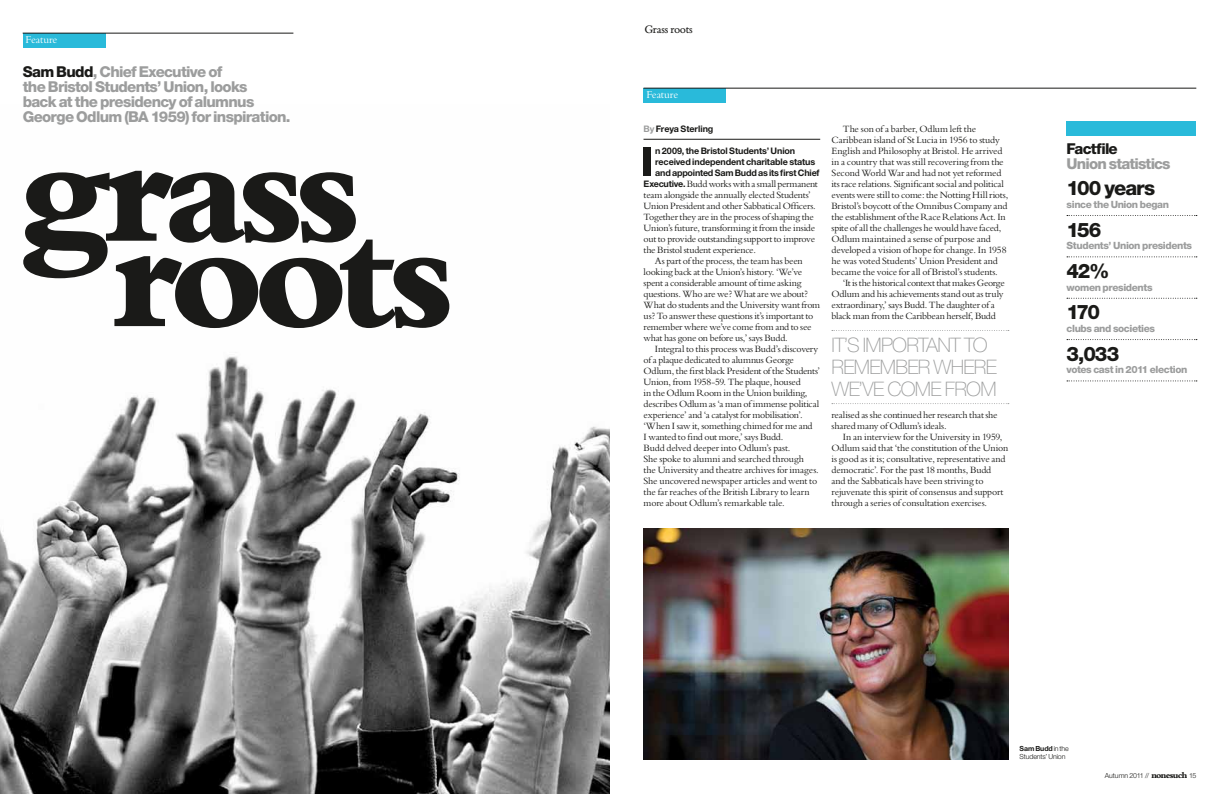
<style>
.page{position:relative;width:1219px;height:794px;background:#fff}
.page>*{position:absolute;margin:0;border:0;box-sizing:border-box;transform-origin:0 0}
.t1{font:800 162.6px "Bembo";letter-spacing:-.07em;color:#1a1a18}
.t2{font:100 20px/22px "Helvetica Neue";letter-spacing:-.03em;color:#9c9d9d}
.t3{font:800 20px "Helvetica Neue";letter-spacing:-.05em;color:#1a1a18}
.t4{font:800 15px/15px "Helvetica Neue";letter-spacing:-.05em;color:#9c9d9d}
.t5{font:800 15px "Helvetica Neue";letter-spacing:-.055em;color:#1a1a18}
.t6{font:500 12px "Bembo";letter-spacing:-.02em;color:#1a1a18}
.t7{font:11px "Bembo";letter-spacing:-.01em;color:#fff}
.t8{font:10px/11px "Bembo";letter-spacing:-.02em;color:#1a1a18}
.t9{font:800 10px "Helvetica Neue";letter-spacing:-.04em;color:#9c9d9d}
.t10{font:700 9px/11px "Helvetica Neue";letter-spacing:-.015em;color:#1a1a18}
.t11{font:300 7px/8px "Helvetica Neue";letter-spacing:-.015em;color:#1a1a18}
.s1{color:#1a1a18}
.s2{color:#9c9d9d}
.s3{font-family:"Helvetica Neue";font-weight:700;font-size:9px}
.s4{font-weight:700}
.s5{font-family:"Bembo";font-weight:800;font-size:9px}
</style>
<div class="page">
<img style="left:0;top:356px;width:609px;height:438px">
<div style="left:23px;top:33px;width:82px;height:14px;background:#29bada"></div>
<hr style="left:23px;top:33px;width:270px;height:1px;background:#1a1a18">
<hr style="left:643px;top:139px;width:177px;height:1px;background:#1a1a18">
<div style="left:643px;top:88px;width:83px;height:14px;background:#29bada"></div>
<hr style="left:643px;top:88px;width:553px;height:1px;background:#1a1a18">
<img style="left:643px;top:528px;width:365px;height:231px">
<svg style="left:832px;top:330px;width:177px;height:1px"></svg>
<svg style="left:832px;top:403px;width:177px;height:1px"></svg>
<div style="left:1067px;top:121px;width:129px;height:14px;background:#29bada"></div>
<svg style="left:1067px;top:215px;width:130px;height:1px"></svg>
<svg style="left:1067px;top:256px;width:130px;height:1px"></svg>
<svg style="left:1067px;top:298px;width:130px;height:1px"></svg>
<svg style="left:1067px;top:339px;width:130px;height:1px"></svg>
<svg style="left:1067px;top:380px;width:130px;height:1px"></svg>
<div style="left:643px;top:147px;width:8px;height:29px;background:#1a1a18"></div>
<p class="t7" style="left:26px;top:33px;width:33px">Feature</p>
<h3 class="t4" style="left:23px;top:64px;width:269px"><span class="s1">Sam Budd</span>, Chief Executive of<br>the Bristol Students’ Union, looks<br>back at the presidency of alumnus George Odlum (BA 1959) for inspiration.</h3>
<h1 class="t1" style="left:16px;top:98px;width:348px">grass</h1>
<h1 class="t1" style="left:112px;top:183px;width:344px">roots</h1>
<p class="t6" style="left:644px;top:22px;width:50px">Grass roots</p>
<p class="t7" style="left:646px;top:88px;width:33px">Feature</p>
<p class="t10" style="left:643px;top:123px;width:71px"><span class="s2">By</span> Freya Sterling</p>
<p class="t10" style="left:655px;top:145px;width:166px">n 2009, the Bristol Students’ Union received independent charitable status and appointed Sam Budd as its first Chief</p>
<p class="t8" style="left:644px;top:178px;width:176px"><span class="s3">Executive.</span> Budd works with a small permanent</p>
<p class="t8" style="left:644px;top:189px;width:169px">team alongside the annually elected Students’</p>
<p class="t8" style="left:644px;top:200px;width:174px">Union President and other Sabbatical Officers.</p>
<p class="t8" style="left:644px;top:211px;width:172px">Together they are in the process of shaping the</p>
<p class="t8" style="left:644px;top:222px;width:173px">Union’s future, transforming it from the inside</p>
<p class="t8" style="left:644px;top:233px;width:173px">out to provide outstanding support to improve</p>
<p class="t8" style="left:644px;top:244px;width:114px">the Bristol student experience.</p>
<p class="t8" style="left:655px;top:255px;width:149px">As part of the process, the team has been</p>
<p class="t8" style="left:644px;top:266px;width:160px">looking back at the Union’s history. ‘We’ve</p>
<p class="t8" style="left:644px;top:277px;width:159px">spent a considerable amount of time asking</p>
<p class="t8" style="left:644px;top:288px;width:166px">questions. Who are we? What are we about?</p>
<p class="t8" style="left:644px;top:299px;width:178px">What do students and the University want from</p>
<p class="t8" style="left:644px;top:310px;width:171px">us? To answer these questions it’s important to</p>
<p class="t8" style="left:644px;top:321px;width:170px">remember where we’ve come from and to see</p>
<p class="t8" style="left:644px;top:332px;width:146px">what has gone on before us,’ says Budd.</p>
<p class="t8" style="left:655px;top:343px;width:165px">Integral to this process was Budd’s discovery</p>
<p class="t8" style="left:644px;top:354px;width:152px">of a plaque dedicated to alumnus George</p>
<p class="t8" style="left:644px;top:365px;width:178px">Odlum, the first black President of the Students’</p>
<p class="t8" style="left:644px;top:376px;width:159px">Union, from 1958-59. The plaque, housed</p>
<p class="t8" style="left:644px;top:387px;width:165px">in the Odlum Room in the Union building,</p>
<p class="t8" style="left:644px;top:398px;width:177px">describes Odlum as ‘a man of immense political</p>
<p class="t8" style="left:644px;top:409px;width:161px">experience’ and ‘a catalyst for mobilisation’.</p>
<p class="t8" style="left:644px;top:420px;width:170px">‘When I saw it, something chimed for me and</p>
<p class="t8" style="left:644px;top:431px;width:141px">I wanted to find out more,’ says Budd.</p>
<p class="t8" style="left:644px;top:442px;width:148px">Budd delved deeper into Odlum’s past.</p>
<p class="t8" style="left:644px;top:453px;width:162px">She spoke to alumni and searched through</p>
<p class="t8" style="left:644px;top:464px;width:177px">the University and theatre archives for images.</p>
<p class="t8" style="left:644px;top:475px;width:175px">She uncovered newspaper articles and went to</p>
<p class="t8" style="left:644px;top:486px;width:167px">the far reaches of the British Library to learn</p>
<p class="t8" style="left:644px;top:497px;width:143px">more about Odlum’s remarkable tale.</p>
<p class="t8" style="left:831px;top:123px;width:178px;text-indent:11px">The son of a barber, Odlum left the Caribbean island of St Lucia in 1956 to study English and Philosophy at Bristol. He arrived in a country that was still recovering from the Second World War and had not yet reformed its race relations. Significant social and political events were still to come: the Notting Hill riots, Bristol’s boycott of the Omnibus Company and the establishment of the Race Relations Act. In spite of all the challenges he would have faced, Odlum maintained a sense of purpose and developed a vision of hope for change. In 1958 he was voted Students’ Union President and became the voice for all of Bristol’s students.</p>
<p class="t8" style="left:831px;top:277px;width:175px;text-indent:11px">‘It is the historical context that makes George Odlum and his achievements stand out as truly extraordinary,’ says Budd. The daughter of a black man from the Caribbean herself, Budd</p>
<h2 class="t2" style="left:831px;top:334px;width:167px">IT’S IMPORTANT TO<br>REMEMBER WHERE<br>WE’VE COME FROM</h2>
<p class="t8" style="left:831px;top:409px;width:167px">realised as she continued her research that she shared many of Odlum’s ideals.</p>
<p class="t8" style="left:831px;top:431px;width:178px;text-indent:11px">In an interview for the University in 1959, Odlum said that ‘the constitution of the Union is good as it is; consultative, representative and democratic’. For the past 18 months, Budd<br>and the Sabbaticals have been striving to rejuvenate this spirit of consensus and support through a series of consultation exercises.</p>
<h3 class="t5" style="left:1067px;top:140px;width:53px">Factfile</h3>
<h3 class="t4" style="left:1067px;top:156px;width:106px">Union statistics</h3>
<h2 class="t3" style="left:1067px;top:176px;width:90px">100 years</h2>
<p class="t9" style="left:1067px;top:198px;width:104px">since the Union began</p>
<h2 class="t3" style="left:1067px;top:217px;width:36px">156</h2>
<p class="t9" style="left:1067px;top:240px;width:127px">Students’ Union presidents</p>
<h2 class="t3" style="left:1067px;top:259px;width:44px">42%</h2>
<p class="t9" style="left:1067px;top:281px;width:87px">women presidents</p>
<h2 class="t3" style="left:1067px;top:300px;width:35px">170</h2>
<p class="t9" style="left:1067px;top:322px;width:90px">clubs and societies</p>
<h2 class="t3" style="left:1067px;top:341px;width:54px">3,033</h2>
<p class="t9" style="left:1067px;top:364px;width:122px">votes cast in 2011 election</p>
<p class="t11" style="left:1020px;top:744px;width:51px"><span class="s4">Sam Budd</span> in the<br>Students’ Union</p>
<p class="t11" style="left:1105px;top:771px;width:93px">Autumn 2011 // <span class="s5">nonesuch</span> 15</p>
</div>
